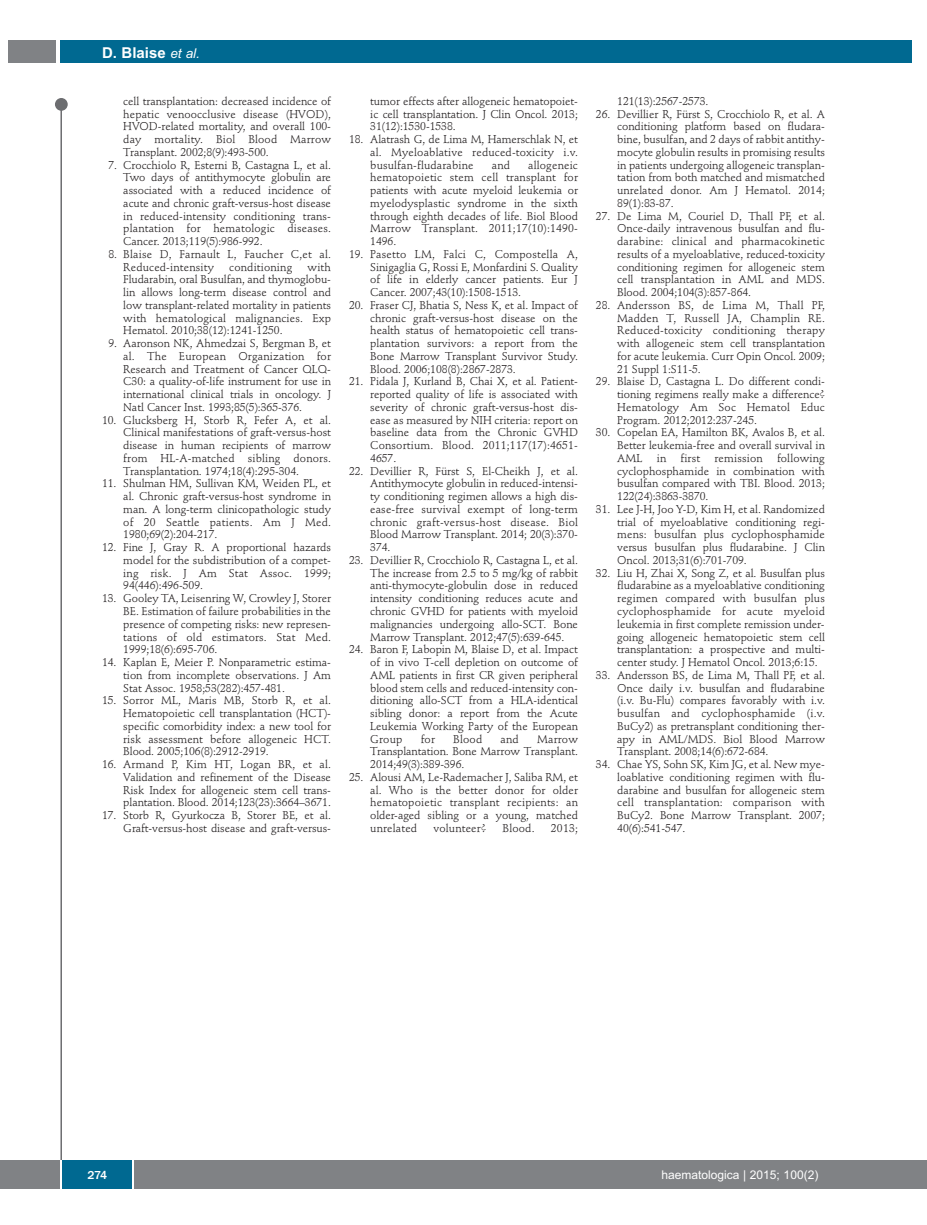
<style>
.page{position:relative;width:927px;height:1225px;background:#fff}
.page>*{position:absolute;margin:0;border:0;box-sizing:border-box;transform-origin:0 0}
.t1{font:700 15px "Arial";color:#fff}
.t2{font:12px "Arial";color:#fff}
.t3{font:500 12px "Franklin Gothic";color:#fff}
.t4{font:11.25px/12.8px "Stempel Schneidler";letter-spacing:-.005em;color:#231f20;text-align:justify}
.t5{font:11.25px/12.8px "Stempel Schneidler";letter-spacing:.015em;color:#231f20}
.s1{font-weight:400;font-style:italic;font-size:13.5px}
</style>
<div class="page">
<div style="left:909px;top:1160px;width:18px;height:28px;background:#808285"></div>
<div style="left:55px;top:98px;width:13px;height:13px;background:#6c6d70;border-radius:50%"></div>
<hr style="left:60px;top:101px;width:2px;height:1061px;background:#6c6d70">
<div style="left:60px;top:40px;width:852px;height:22px;background:#006991"></div>
<div style="left:9px;top:40px;width:47px;height:22px;background:#808285"></div>
<div style="left:0;top:1160px;width:911px;height:28px;background:#808285"></div>
<div style="left:62px;top:1160px;width:71px;height:28px;background:#006991"></div>
<hr style="left:60px;top:1160px;width:2px;height:28px;background:#fff">
<svg style="left:133px;top:1160px;width:1px;height:28px"></svg>
<h1 class="t1" style="left:102px;top:44px;width:100px">D. Blaise <span class="s1">et al.</span></h1>
<p class="t4" style="left:123px;top:96px;width:209px">cell transplantation: decreased incidence of hepatic venoocclusive disease (HVOD), HVOD-related mortality, and overall 100- day mortality. Biol Blood Marrow Transplant. 2002;8(9):493-500.</p>
<p class="t4" style="left:123px;top:159px;width:209px;text-indent:-15px">7. Crocchiolo R, Esterni B, Castagna L, et al.<br>Two days of antithymocyte globulin are associated with a reduced incidence of acute and chronic graft-versus-host disease in reduced-intensity conditioning trans&shy;plantation for hematologic diseases.<br>Cancer. 2013;119(5):986-992.</p>
<p class="t5" style="left:123px;top:249px;width:209px;text-indent:-15px">8. Blaise D, Farnault L, Faucher C,et al.<br>Reduced-intensity</p>
<p class="t4" style="left:123px;top:261px;width:209px;text-indent:184px">with Fludarabin, oral Busulfan, and thymoglobu&shy;lin allows long-term disease control and low transplant-related mortality in patients with hematological malignancies. Exp Hematol. 2010;38(12):1241-1250.</p>
<p class="t4" style="left:123px;top:338px;width:209px;text-indent:-15px">9. Aaronson NK, Ahmedzai S, Bergman B, et al. The European Organization for Research and Treatment of Cancer QLQ-C30: a quality-of-life instrument for use in international clinical trials in oncology. J Natl Cancer Inst. 1993;85(5):365-376.</p>
<p class="t4" style="left:123px;top:414px;width:209px;text-indent:-21px">10. Glucksberg H, Storb R, Fefer A, et al.<br>Clinical manifestations of graft-versus-host disease in human recipients of marrow from HL-A-matched sibling donors.<br>Transplantation. 1974;18(4):295-304.</p>
<p class="t4" style="left:123px;top:478px;width:209px;text-indent:-21px">11. Shulman HM, Sullivan KM, Weiden PL, et al. Chronic graft-versus-host syndrome in man. A long-term clinicopathologic study of 20 Seattle patients. Am J Med.<br>1980;69(2):204-217.</p>
<p class="t4" style="left:123px;top:542px;width:209px;text-indent:-21px">12. Fine J, Gray R. A proportional hazards model for the subdistribution of a compet&shy;ing risk. J Am Stat Assoc. 1999; 94(446):496-509.</p>
<p class="t4" style="left:123px;top:593px;width:209px;text-indent:-21px">13. Gooley TA, Leisenring W, Crowley J, Storer BE. Estimation of failure probabilities in the presence of competing risks: new represen&shy;tations of old estimators. Stat Med.<br>1999;18(6):695-706.</p>
<p class="t4" style="left:123px;top:657px;width:209px;text-indent:-21px">14. Kaplan E, Meier P. Nonparametric estima&shy;tion from incomplete observations. J Am Stat Assoc. 1958;53(282):457-481.</p>
<p class="t4" style="left:123px;top:695px;width:209px;text-indent:-21px">15. Sorror ML, Maris MB, Storb R, et al.<br>Hematopoietic cell transplantation (HCT)- specific comorbidity index: a new tool for risk assessment before allogeneic HCT.<br>Blood. 2005;106(8):2912-2919.</p>
<p class="t4" style="left:123px;top:759px;width:209px;text-indent:-21px">16. Armand P, Kim HT, Logan BR, et al.<br>Validation and refinement of the Disease Risk Index for allogeneic stem cell trans&shy;plantation. Blood. 2014;123(23):3664–3671.</p>
<p class="t4" style="left:102px;top:810px;width:230px;text-align:right">17. Storb R, Gyurkocza B, Storer BE, et al.<br>Graft-versus-host disease and graft-versus-</p>
<p class="t5" style="left:229px;top:261px;width:65px">conditioning</p>
<p class="t4" style="left:370px;top:96px;width:209px">tumor effects after allogeneic hematopoiet&shy;ic cell transplantation. J Clin Oncol. 2013; 31(12):1530-1538.</p>
<p class="t4" style="left:370px;top:134px;width:209px;text-indent:-21px">18. Alatrash G, de Lima M, Hamerschlak N, et al. Myeloablative reduced-toxicity i.v. busulfan-fludarabine</p>
<p class="t4" style="left:370px;top:159px;width:209px;text-indent:158px">allogeneic hematopoietic stem cell transplant for patients with acute myeloid leukemia or myelodysplastic syndrome in the sixth through eighth decades of life. Biol Blood Marrow Transplant. 2011;17(10):1490- 1496.</p>
<p class="t4" style="left:370px;top:249px;width:209px;text-indent:-21px">19. Pasetto LM, Falci C, Compostella A, Sinigaglia G, Rossi E, Monfardini S. Quality of life in elderly cancer patients. Eur J Cancer. 2007;43(10):1508-1513.</p>
<p class="t4" style="left:370px;top:300px;width:209px;text-indent:-21px">20. Fraser CJ, Bhatia S, Ness K, et al. Impact of chronic graft-versus-host disease on the health status of hematopoietic cell trans&shy;plantation survivors: a report from the Bone Marrow Transplant Survivor Study.<br>Blood. 2006;108(8):2867-2873.</p>
<p class="t4" style="left:370px;top:376px;width:209px;text-indent:-21px">21. Pidala J, Kurland B, Chai X, et al. Patient&shy;reported quality of life is associated with severity of chronic graft-versus-host dis&shy;ease as measured by NIH criteria: report on baseline data from the Chronic GVHD Consortium. Blood. 2011;117(17):4651- 4657.</p>
<p class="t4" style="left:370px;top:465px;width:209px;text-indent:-21px">22. Devillier R, Fürst S, El-Cheikh J, et al.<br>Antithymocyte globulin in reduced-intensi&shy;ty conditioning regimen allows a high dis&shy;ease-free survival exempt of long-term chronic graft-versus-host disease. Biol Blood Marrow Transplant. 2014; 20(3):370- 374.</p>
<p class="t4" style="left:370px;top:555px;width:209px;text-indent:-21px">23. Devillier R, Crocchiolo R, Castagna L, et al.<br>The increase from 2.5 to 5 mg/kg of rabbit anti-thymocyte-globulin dose in reduced intensity conditioning reduces acute and chronic GVHD for patients with myeloid malignancies undergoing allo-SCT. Bone Marrow Transplant. 2012;47(5):639-645.</p>
<p class="t4" style="left:370px;top:644px;width:209px;text-indent:-21px">24. Baron F, Labopin M, Blaise D, et al. Impact of in vivo T-cell depletion on outcome of AML patients in first CR given peripheral blood stem cells and reduced-intensity con&shy;ditioning allo-SCT from a HLA-identical sibling donor: a report from the Acute Leukemia Working Party of the European Group</p>
<p class="t4" style="left:492px;top:159px;width:20px">and</p>
<p class="t4" style="left:421px;top:733px;width:16px">for</p>
<p class="t4" style="left:453px;top:733px;width:30px">Blood</p>
<p class="t4" style="left:501px;top:733px;width:20px">and</p>
<p class="t4" style="left:370px;top:733px;width:209px;text-indent:167px">Marrow Transplantation. Bone Marrow Transplant.<br>2014;49(3):389-396.</p>
<p class="t4" style="left:370px;top:771px;width:209px;text-indent:-21px">25. Alousi AM, Le-Rademacher J, Saliba RM, et al. Who is the better donor for older hematopoietic transplant recipients: an older-aged sibling or a young, matched unrelated</p>
<p class="t5" style="left:433px;top:822px;width:54px">volunteer?</p>
<p class="t4" style="left:503px;top:822px;width:34px">Blood.</p>
<p class="t4" style="left:551px;top:822px;width:28px">2013;</p>
<p class="t4" style="left:617px;top:96px;width:93px">121(13):2567-2573.</p>
<p class="t4" style="left:617px;top:108px;width:209px;text-indent:-21px">26. Devillier R, Fürst S, Crocchiolo R, et al. A conditioning platform based on fludara&shy;bine, busulfan, and 2 days of rabbit antithy&shy;mocyte globulin results in promising results in patients undergoing allogeneic transplan&shy;tation from both matched and mismatched unrelated donor. Am J Hematol. 2014; 89(1):83-87.</p>
<p class="t4" style="left:617px;top:210px;width:209px;text-indent:-21px">27. De Lima M, Couriel D, Thall PF, et al.<br>Once-daily intravenous busulfan and flu&shy;darabine: clinical and pharmacokinetic results of a myeloablative, reduced-toxicity conditioning regimen for allogeneic stem cell transplantation in AML and MDS.<br>Blood. 2004;104(3):857-864.</p>
<p class="t4" style="left:617px;top:300px;width:209px;text-indent:-21px">28. Andersson BS, de Lima M, Thall PF, Madden T, Russell JA, Champlin RE.<br>Reduced-toxicity conditioning therapy with allogeneic stem cell transplantation for acute leukemia. Curr Opin Oncol. 2009; 21 Suppl 1:S11-5.</p>
<p class="t4" style="left:617px;top:376px;width:209px;text-indent:-21px">29. Blaise D, Castagna L. Do different condi&shy;tioning regimens really make a difference?<br>Hematology Am Soc Hematol Educ Program. 2012;2012:237-245.</p>
<p class="t4" style="left:617px;top:427px;width:209px;text-indent:-21px">30. Copelan EA, Hamilton BK, Avalos B, et al.<br>Better leukemia-free and overall survival in AML</p>
<p class="t4" style="left:617px;top:453px;width:209px;text-indent:160px">following cyclophosphamide in combination with busulfan compared with TBI. Blood. 2013; 122(24):3863-3870.</p>
<p class="t4" style="left:617px;top:504px;width:209px;text-indent:-21px">31. Lee J-H, Joo Y-D, Kim H, et al. Randomized trial of myeloablative conditioning regi&shy;mens: busulfan plus cyclophosphamide versus busulfan plus fludarabine. J Clin Oncol. 2013;31(6):701-709.</p>
<p class="t4" style="left:617px;top:567px;width:209px;text-indent:-21px">32. Liu H, Zhai X, Song Z, et al. Busulfan plus fludarabine as a myeloablative conditioning regimen compared with busulfan plus cyclophosphamide for acute myeloid leukemia in first complete remission under&shy;going allogeneic hematopoietic stem cell transplantation: a prospective and multi&shy;center study. J Hematol Oncol. 2013;6:15.</p>
<p class="t4" style="left:617px;top:669px;width:209px;text-indent:-21px">33. Andersson BS, de Lima M, Thall PF, et al.<br>Once daily i.v. busulfan and fludarabine (i.v. Bu-Flu) compares favorably with i.v. busulfan and cyclophosphamide (i.v.<br>BuCy2) as pretransplant conditioning ther&shy;apy in AML/MDS. Biol Blood Marrow Transplant. 2008;14(6):672-684.</p>
<p class="t4" style="left:617px;top:759px;width:209px;text-indent:-21px">34. Chae YS, Sohn SK, Kim JG, et al. New mye&shy;loablative conditioning regimen with flu&shy;darabine and busulfan for allogeneic stem cell transplantation: comparison with BuCy2. Bone Marrow Transplant. 2007; 40(6):541-547.</p>
<p class="t4" style="left:657px;top:453px;width:11px">in</p>
<p class="t4" style="left:680px;top:453px;width:21px">first</p>
<p class="t5" style="left:714px;top:453px;width:50px">remission</p>
<p class="t3" style="left:87px;top:1167px;width:21px">274</p>
<p class="t2" style="left:661px;top:1167px;width:158px">haematologica | 2015; 100(2)</p>
</div>
